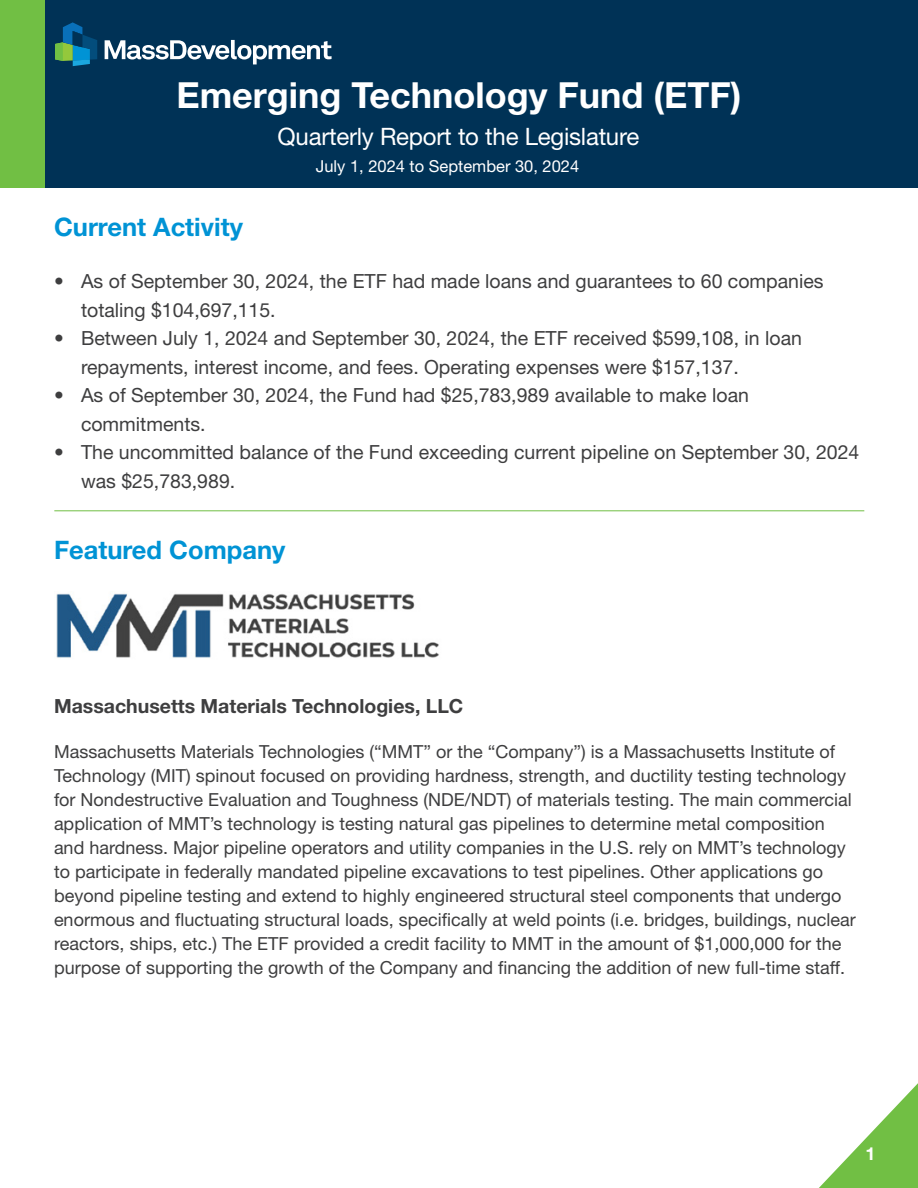
<style>
.page{position:relative;width:918px;height:1188px;background:#fff}
.page>*{position:absolute;margin:0;border:0;box-sizing:border-box;transform-origin:0 0}
.t1{font:700 36px "Helvetica Neue LT Std";color:#fff}
.t2{font:700 25.5px "Helvetica Neue LT Std";color:#0093d5}
.t3{font:24px "Helvetica Neue LT Std";letter-spacing:-.01em;color:#fff}
.t4{font:19.5px/28.5px "Helvetica Neue LT Std";color:#3e3e3f}
.t5{font:700 19.5px "Helvetica Neue LT Std";color:#3e3e3f}
.t6{font:18px/24px "Helvetica Neue LT Std";color:#3e3e3f}
.t7{font:700 18px "Helvetica Neue LT Std";color:#fff}
.t8{font:16.5px "Helvetica Neue LT Std";color:#fff}
</style>
<div class="page">
<svg style="left:819px;top:1083px;width:99px;height:105px"></svg>
<div style="left:1px;top:0;width:917px;height:188px;background:#003256"></div>
<svg style="left:105px;top:40px;width:227px;height:24px"></svg>
<svg style="left:55px;top:22px;width:42px;height:44px"></svg>
<div style="left:0;top:0;width:44px;height:188px;background:#71bf44"></div>
<hr style="left:54px;top:510px;width:810px;height:1px;background:#71bf44">
<img style="left:56px;top:593px;width:383px;height:65px">
<p class="t1" style="left:176px;top:73px;width:567px">Emerging Technology Fund (ETF)</p>
<p class="t3" style="left:278px;top:122px;width:363px">Quarterly Report to the Legislature</p>
<p class="t8" style="left:316px;top:156px;width:265px">July 1, 2024 to September 30, 2024</p>
<p class="t2" style="left:54px;top:211px;width:190px">Current Activity</p>
<p class="t4" style="left:81px;top:267px;width:744px;text-indent:-27px">• As of September 30, 2024, the ETF had made loans and guarantees to 60 companies totaling $104,697,115.</p>
<p class="t4" style="left:81px;top:324px;width:723px;text-indent:-27px">• Between July 1, 2024 and September 30, 2024, the ETF received $599,108, in loan repayments, interest income, and fees. Operating expenses were $157,137.</p>
<p class="t4" style="left:81px;top:381px;width:669px;text-indent:-27px">• As of September 30, 2024, the Fund had $25,783,989 available to make loan commitments.</p>
<p class="t4" style="left:81px;top:438px;width:780px;text-indent:-27px">• The uncommitted balance of the Fund exceeding current pipeline on September 30, 2024 was $25,783,989.</p>
<p class="t2" style="left:54px;top:534px;width:233px">Featured Company</p>
<p class="t5" style="left:54px;top:694px;width:411px">Massachusetts Materials Technologies, LLC</p>
<p class="t6" style="left:54px;top:740px;width:803px">Massachusetts Materials Technologies (“MMT” or the “Company”) is a Massachusetts Institute of Technology (MIT) spinout focused on providing hardness, strength, and ductility testing technology for Nondestructive Evaluation and Toughness (NDE/NDT) of materials testing. The main commercial application of MMT’s technology is testing natural gas pipelines to determine metal composition and hardness. Major pipeline operators and utility companies in the U.S. rely on MMT’s technology to participate in federally mandated pipeline excavations to test pipelines. Other applications go beyond pipeline testing and extend to highly engineered structural steel components that undergo enormous and fluctuating structural loads, specifically at weld points (i.e. bridges, buildings, nuclear reactors, ships, etc.) The ETF provided a credit facility to MMT in the amount of $1,000,000 for the purpose of supporting the growth of the Company and financing the addition of new full-time staff.</p>
<p class="t7" style="left:866px;top:1143px;width:12px">1</p>
</div>
